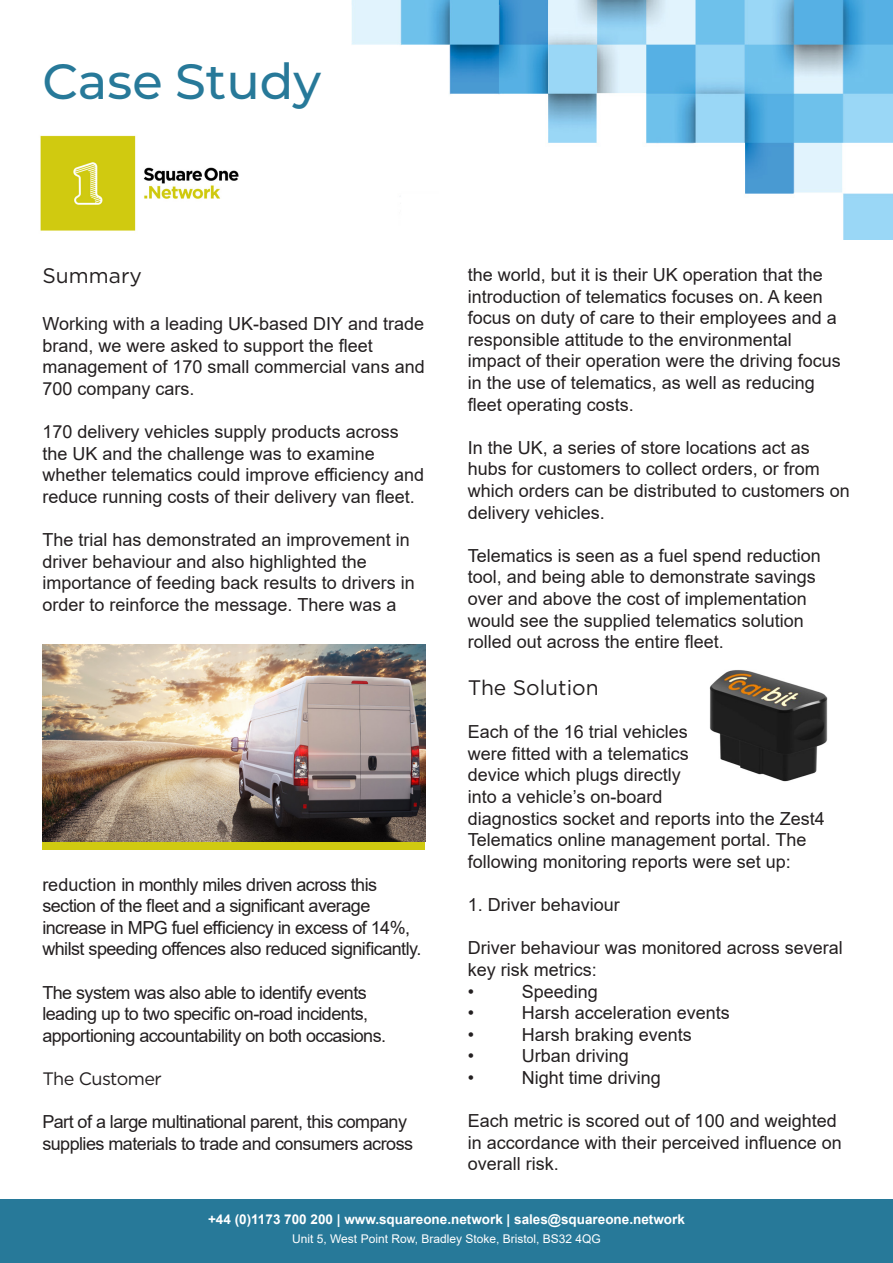
<style>
.page{position:relative;width:893px;height:1263px;background:#fff}
.page>*{position:absolute;margin:0;border:0;box-sizing:border-box;transform-origin:0 0}
.t1{font:500 49.5px "Montserrat";color:#277999}
.t2{font:21px "Gotham";color:#231f20}
.t3{font:18px/21.6px "Arial";color:#231f20}
.t4{font:18px/21.6px "Arial";letter-spacing:-.03em;color:#231f20}
.t5{font:18px "Gotham";letter-spacing:-.03em;color:#231f20}
.t6{font:700 13.5px "Arial";color:#fff}
.t7{font:12px "Arial";color:#fff}
</style>
<div class="page">
<img style="left:352px;top:0;width:541px;height:239px">
<img style="left:40px;top:135px;width:199px;height:96px">
<div style="left:0;top:1199px;width:893px;height:64px;background:#277999"></div>
<img style="left:43px;top:644px;width:382px;height:198px">
<div style="left:43px;top:842px;width:382px;height:7px;background:#d0ca10"></div>
<img style="left:709px;top:670px;width:119px;height:112px">
<p class="t1" style="left:43px;top:47px;width:280px">Case Study</p>
<p class="t2" style="left:43px;top:264px;width:101px">Summary</p>
<p class="t3" style="left:43px;top:313px;width:383px">Working with a leading UK-based DIY and trade brand, we were asked to support the fleet</p>
<p class="t3" style="left:43px;top:356px;width:384px">management of 170 small commercial vans and<br>700 company cars.</p>
<p class="t3" style="left:43px;top:421px;width:383px">170 delivery vehicles supply products across the UK and the challenge was to examine whether telematics could improve efficiency and reduce running costs of their delivery van fleet.</p>
<p class="t3" style="left:43px;top:529px;width:369px">The trial has demonstrated an improvement in driver behaviour and also highlighted the</p>
<p class="t3" style="left:43px;top:572px;width:374px">importance of feeding back results to drivers in order to reinforce the message. There was a</p>
<p class="t4" style="left:42px;top:873px;width:336px">reduction in monthly miles driven across this</p>
<p class="t4" style="left:42px;top:895px;width:329px">section of the fleet and a significant average</p>
<p class="t4" style="left:42px;top:916px;width:380px">increase in MPG fuel efficiency in excess of 14%, whilst speeding offences also reduced significantly.</p>
<p class="t4" style="left:42px;top:981px;width:326px">The system was also able to identify events</p>
<p class="t4" style="left:42px;top:1003px;width:327px">leading up to two specific on-road incidents,</p>
<p class="t4" style="left:42px;top:1024px;width:345px">apportioning accountability on both occasions.</p>
<p class="t5" style="left:42px;top:1068px;width:121px">The Customer</p>
<p class="t4" style="left:42px;top:1111px;width:372px">Part of a large multinational parent, this company supplies materials to trade and consumers across</p>
<p class="t3" style="left:468px;top:264px;width:371px">the world, but it is their UK operation that the introduction of telematics focuses on. A keen focus on duty of care to their employees and a responsible attitude to the environmental</p>
<p class="t3" style="left:468px;top:350px;width:375px">impact of their operation were the driving focus in the use of telematics, as well as reducing fleet operating costs.</p>
<p class="t3" style="left:468px;top:437px;width:384px">In the UK, a series of store locations act as hubs for customers to collect orders, or from which orders can be distributed to customers on delivery vehicles.</p>
<p class="t3" style="left:468px;top:545px;width:355px">Telematics is seen as a fuel spend reduction tool, and being able to demonstrate savings over and above the cost of implementation would see the supplied telematics solution rolled out across the entire fleet.</p>
<p class="t2" style="left:468px;top:676px;width:132px">The Solution</p>
<p class="t3" style="left:468px;top:721px;width:359px">Each of the 16 trial vehicles<br>were fitted with a telematics<br>device which plugs directly<br>into a vehicle’s on-board<br>diagnostics socket and reports into the Zest4<br>Telematics online management portal. The</p>
<p class="t3" style="left:468px;top:851px;width:325px">following monitoring reports were set up:</p>
<p class="t3" style="left:468px;top:894px;width:154px">1. Driver behaviour</p>
<p class="t3" style="left:468px;top:937px;width:377px">Driver behaviour was monitored across several key risk metrics:</p>
<p class="t3" style="left:468px;top:980px;width:8px">•</p>
<p class="t3" style="left:522px;top:980px;width:78px">Speeding</p>
<p class="t3" style="left:468px;top:1002px;width:8px">•</p>
<p class="t3" style="left:522px;top:1002px;width:210px">Harsh acceleration events</p>
<p class="t3" style="left:468px;top:1023px;width:8px">•</p>
<p class="t3" style="left:522px;top:1023px;width:172px">Harsh braking events</p>
<p class="t3" style="left:468px;top:1045px;width:8px">•</p>
<p class="t3" style="left:522px;top:1045px;width:109px">Urban driving</p>
<p class="t3" style="left:468px;top:1067px;width:8px">•</p>
<p class="t3" style="left:522px;top:1067px;width:141px">Night time driving</p>
<p class="t3" style="left:468px;top:1110px;width:376px">Each metric is scored out of 100 and weighted in accordance with their perceived influence on overall risk.</p>
<p class="t6" style="left:208px;top:1209px;width:478px">+44 (0)1173 700 200 | www.squareone.network | sales@squareone.network</p>
<p class="t7" style="left:292px;top:1231px;width:310px">Unit 5, West Point Row, Bradley Stoke, Bristol, BS32 4QG</p>
</div>
